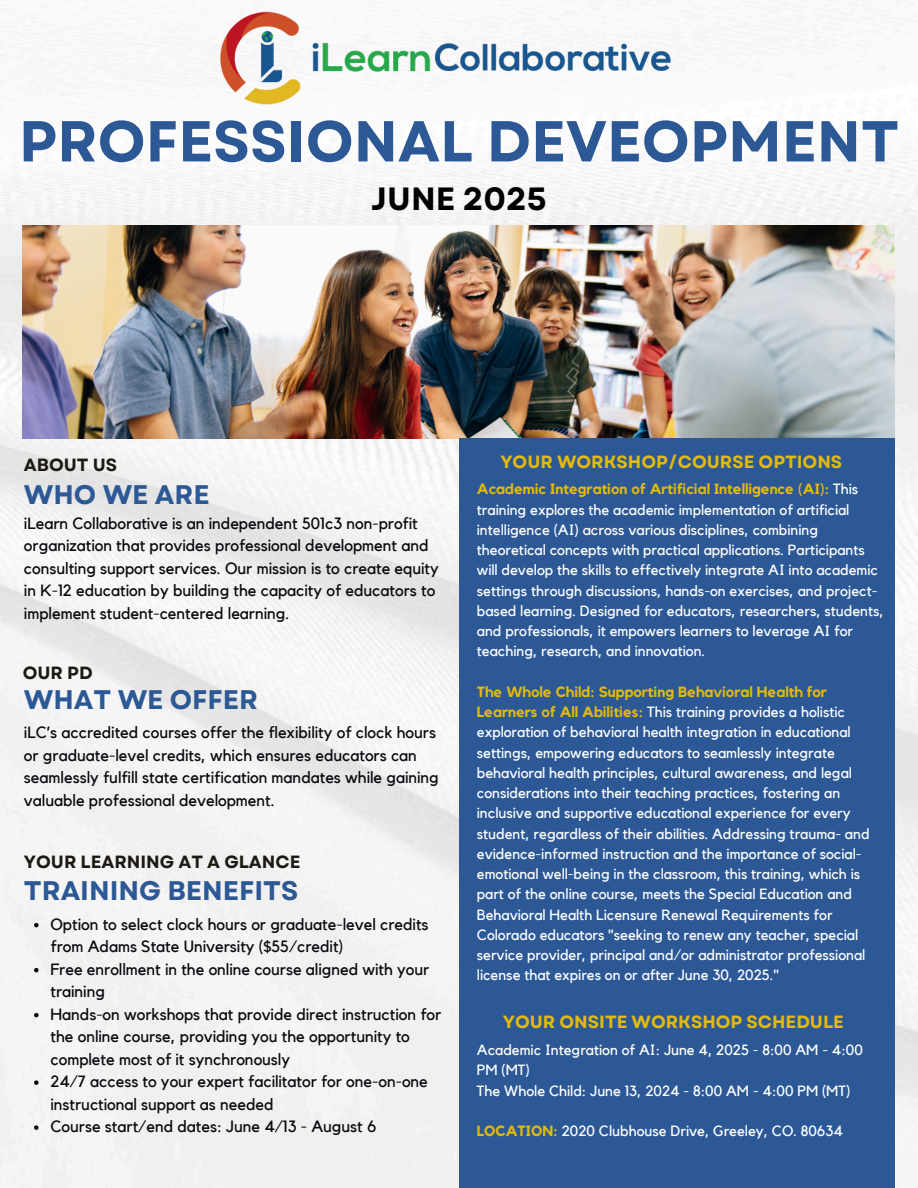
<style>
.page{position:relative;width:918px;height:1188px;background:#fff}
.page>*{position:absolute;margin:0;border:0;box-sizing:border-box;transform-origin:0 0}
.t1{font:700 57.6px "Garet";color:#2c5896}
.t2{font:700 32.1px "Garet";color:#000}
.t3{font:700 26.85px "Garet";color:#2c5896}
.t4{font:700 17.7px "Garet";color:#e3ba0b}
.t5{font:700 17.7px "Garet";color:#1d1a14}
.t6{font:16.35px/22.5px "Kollektif";color:#070a0e}
.t7{font:14.7px/20.2px "Kollektif";color:#fff}
.s1{font-weight:700;color:#e3ba0b}
</style>
<div class="page">
<img style="left:0;top:33px;width:918px;height:1155px">
<img style="left:23px;top:226px;width:872px;height:212px">
<div style="left:459px;top:438px;width:436px;height:750px;background:#2c5896"></div>
<img style="left:207px;top:11px;width:475px;height:105px">
<svg style="left:34px;top:923px;width:5px;height:4px"></svg>
<svg style="left:34px;top:968px;width:5px;height:4px"></svg>
<svg style="left:34px;top:1013px;width:5px;height:4px"></svg>
<svg style="left:34px;top:1080px;width:5px;height:5px"></svg>
<svg style="left:34px;top:1125px;width:5px;height:5px"></svg>
<p class="t1" style="left:19px;top:100px;width:882px">PROFESSIONAL DEVEOPMENT</p>
<h1 class="t2" style="left:371px;top:175px;width:177px">JUNE 2025</h1>
<h3 class="t5" style="left:24px;top:452px;width:95px">ABOUT US</h3>
<h5 class="t4" style="left:500px;top:449px;width:343px">YOUR WORKSHOP/COURSE OPTIONS</h5>
<p class="t3" style="left:24px;top:476px;width:187px">WHO WE ARE</p>
<h2 class="t6" style="left:24px;top:512px;width:416px">iLearn Collaborative is an independent 501c3 non-profit organization that provides professional development and consulting support services. Our mission is to create equity in K-12 education by building the capacity of educators to implement student-centered learning.</h2>
<h3 class="t5" style="left:23px;top:660px;width:71px">OUR PD</h3>
<h4 class="t3" style="left:24px;top:680px;width:235px">WHAT WE OFFER</h4>
<h4 class="t6" style="left:24px;top:722px;width:416px">iLC’s accredited courses offer the flexibility of clock hours or graduate-level credits, which ensures educators can seamlessly fulfill state certification mandates while gaining valuable professional development.</h4>
<p class="t5" style="left:24px;top:849px;width:278px">YOUR LEARNING AT A GLANCE</p>
<p class="t3" style="left:24px;top:872px;width:276px">TRAINING BENEFITS</p>
<h4 class="t6" style="left:50px;top:913px;width:380px">Option to select clock hours or graduate-level credits from Adams State University ($55/credit)</h4>
<p class="t6" style="left:50px;top:958px;width:380px">Free enrollment in the online course aligned with your training</p>
<p class="t6" style="left:50px;top:1003px;width:392px">Hands-on workshops that provide direct instruction for the online course, providing you the opportunity to complete most of it synchronously</p>
<h4 class="t6" style="left:50px;top:1071px;width:379px">24/7 access to your expert facilitator for one-on-one instructional support as needed</h4>
<p class="t6" style="left:50px;top:1116px;width:327px">Course start/end dates: June 4/13 - August 6</p>
<h5 class="t7" style="left:477px;top:480px;width:408px"><span class="s1">Academic Integration of Artificial Intelligence (AI):</span> This training explores the academic implementation of artificial intelligence (AI) across various disciplines, combining theoretical concepts with practical applications. Participants will develop the skills to effectively integrate AI into academic settings through discussions, hands-on exercises, and project&shy;based learning. Designed for educators, researchers, students, and professionals, it empowers learners to leverage AI for teaching, research, and innovation.</h5>
<h4 class="t7" style="left:477px;top:682px;width:394px"><span class="s1">The Whole Child: Supporting Behavioral Health for Learners of All Abilities:</span> This training provides a holistic exploration of behavioral health integration in educational settings, empowering educators to seamlessly integrate behavioral health principles, cultural awareness, and legal considerations into their teaching practices, fostering an inclusive and supportive educational experience for every student, regardless of their abilities. Addressing trauma- and evidence-informed instruction and the importance of social&shy;emotional well-being in the classroom, this training, which is part of the online course, meets the Special Education and Behavioral Health Licensure Renewal Requirements for Colorado educators "seeking to renew any teacher, special service provider, principal and/or administrator professional license that expires on or after June 30, 2025."</h4>
<h3 class="t4" style="left:503px;top:1009px;width:343px">YOUR ONSITE WORKSHOP SCHEDULE</h3>
<p class="t7" style="left:477px;top:1040px;width:388px">Academic Integration of AI: June 4, 2025 - 8:00 AM - 4:00<br>PM (MT)</p>
<p class="t7" style="left:477px;top:1081px;width:375px">The Whole Child: June 13, 2024 - 8:00 AM - 4:00 PM (MT)</p>
<p class="t7" style="left:477px;top:1121px;width:367px"><span class="s1">LOCATION:</span> 2020 Clubhouse Drive, Greeley, CO. 80634</p>
</div>
